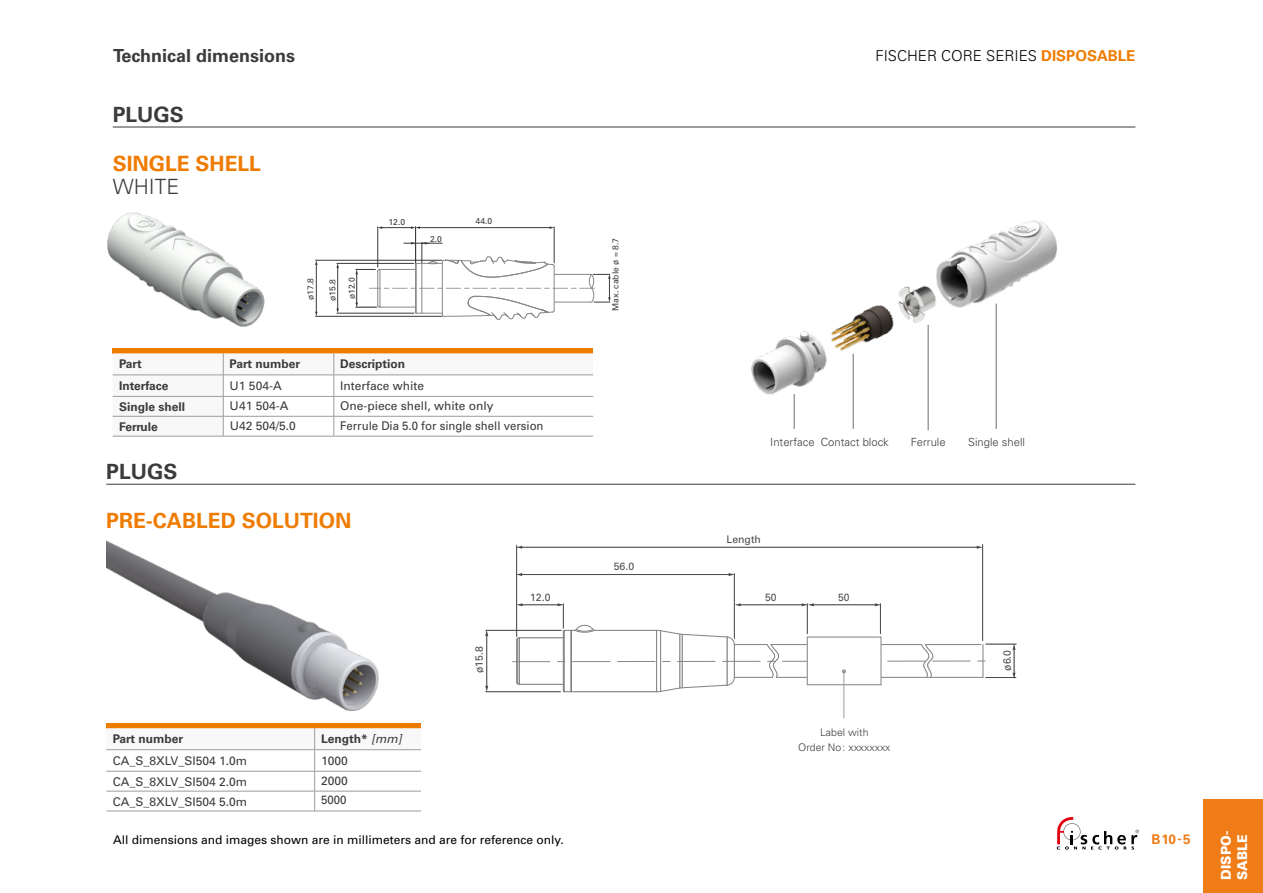
<style>
.page{position:relative;width:1263px;height:893px;background:#fff}
.page>*{position:absolute;margin:0;border:0;box-sizing:border-box;transform-origin:0 0}
.t1{font:700 21px "Univers LT Std";color:#ef7c00}
.t2{font:700 21px "Univers LT Std";color:#3b3b3a}
.t3{font:300 21px "Univers";color:#3b3b3a}
.t4{font:700 18px "Univers LT Std";color:#3b3b3a}
.t5{font:300 15px "Univers";color:#000}
.t6{font:900 13.5px/16.2px "Univers";color:#fff;scale:.95 1}
.t7{font:700 13.5px "Univers LT Std";color:#ef7c17}
.t8{font:12px "Univers";color:#3b3b3a}
.t9{font:700 12px "Univers LT Std";color:#3b3b3a}
.t10{font:12px "Univers";color:#000}
.t11{font:12px "Univers";color:#3b3b3a;scale:.95 1}
.t12{font:300 11.25px "Univers";color:#3b3b3a}
.t13{font:10.5px "Univers";color:#494948}
.t14{font:300 10.5px/14.4px "Univers";color:#3b3b3a;text-align:center}
.t15{font:8.55px "Univers";color:#3b3b3a}
.s1{font-family:"Univers LT Std";font-weight:700;color:#ef7c00}
.s2{font-family:"Univers";font-weight:400;font-style:italic}
</style>
<div class="page">
<div style="left:1203px;top:799px;width:60px;height:94px;background:#ef7c17"></div>
<svg style="left:1057px;top:817px;width:82px;height:32px"></svg>
<div style="left:113px;top:348px;width:480px;height:5px;background:#ef7c00"></div>
<svg style="left:113px;top:353px;width:480px;height:83px"></svg>
<hr style="left:113px;top:436px;width:110px;height:1px;background:#9d9d9c">
<hr style="left:223px;top:436px;width:111px;height:1px;background:#9d9d9c">
<hr style="left:334px;top:436px;width:259px;height:1px;background:#9d9d9c">
<img style="left:751px;top:220px;width:306px;height:201px">
<hr style="left:794px;top:394px;width:1px;height:35px;background:#6f6f6e">
<hr style="left:853px;top:354px;width:1px;height:75px;background:#6f6f6e">
<hr style="left:928px;top:325px;width:1px;height:105px;background:#6f6f6e">
<hr style="left:996px;top:304px;width:1px;height:125px;background:#6f6f6e">
<img style="left:107px;top:212px;width:158px;height:115px">
<hr style="left:377px;top:227px;width:1px;height:40px;background:#3b3b3a">
<hr style="left:381px;top:227px;width:31px;height:1px;background:#3b3b3a">
<hr style="left:554px;top:227px;width:1px;height:36px;background:#3b3b3a">
<hr style="left:415px;top:227px;width:1px;height:35px;background:#3b3b3a">
<hr style="left:419px;top:227px;width:131px;height:1px;background:#3b3b3a">
<svg style="left:549px;top:226px;width:5px;height:3px"></svg>
<svg style="left:411px;top:226px;width:9px;height:3px"></svg>
<hr style="left:316px;top:260px;width:126px;height:1px;background:#3b3b3a">
<hr style="left:316px;top:316px;width:126px;height:1px;background:#3b3b3a">
<hr style="left:316px;top:264px;width:1px;height:49px;background:#3b3b3a">
<hr style="left:337px;top:313px;width:77px;height:1px;background:#3b3b3a">
<hr style="left:337px;top:263px;width:77px;height:1px;background:#3b3b3a">
<hr style="left:337px;top:267px;width:1px;height:42px;background:#3b3b3a">
<svg style="left:355px;top:242px;width:256px;height:78px"></svg>
<hr style="left:113px;top:127px;width:1022px;height:1px;background:#3b3b3a">
<img style="left:106px;top:540px;width:273px;height:172px">
<hr style="left:516px;top:545px;width:1px;height:92px;background:#494948">
<hr style="left:734px;top:574px;width:1px;height:64px;background:#494948">
<hr style="left:521px;top:574px;width:209px;height:1px;background:#494948">
<svg style="left:729px;top:573px;width:5px;height:3px"></svg>
<svg style="left:516px;top:573px;width:6px;height:3px"></svg>
<hr style="left:521px;top:547px;width:457px;height:1px;background:#494948">
<svg style="left:516px;top:546px;width:6px;height:3px"></svg>
<hr style="left:486px;top:691px;width:74px;height:1px;background:#494948">
<hr style="left:486px;top:630px;width:75px;height:1px;background:#494948">
<hr style="left:486px;top:635px;width:1px;height:52px;background:#494948">
<svg style="left:485px;top:630px;width:3px;height:6px"></svg>
<hr style="left:986px;top:677px;width:30px;height:1px;background:#494948">
<hr style="left:986px;top:644px;width:30px;height:1px;background:#494948">
<svg style="left:1012px;top:644px;width:3px;height:34px"></svg>
<hr style="left:982px;top:544px;width:1px;height:97px;background:#494948">
<div style="left:106px;top:723px;width:315px;height:5px;background:#ef7c00"></div>
<svg style="left:106px;top:728px;width:315px;height:83px"></svg>
<hr style="left:106px;top:811px;width:209px;height:1px;background:#9d9d9c">
<hr style="left:315px;top:811px;width:106px;height:1px;background:#9d9d9c">
<hr style="left:106px;top:484px;width:1029px;height:1px;background:#3b3b3a">
<hr style="left:844px;top:672px;width:1px;height:46px;background:#9d9d9c">
<svg style="left:512px;top:603px;width:478px;height:90px"></svg>
<h2 class="t4" style="left:113px;top:45px;width:183px">Technical dimensions</h2>
<p class="t5" style="left:875px;top:47px;width:262px">FISCHER CORE SERIES <span class="s1">DISPOSABLE</span></p>
<h1 class="t2" style="left:113px;top:102px;width:73px">PLUGS</h1>
<h1 class="t1" style="left:113px;top:151px;width:150px">SINGLE SHELL</h1>
<h1 class="t3" style="left:113px;top:173px;width:68px">WHITE</h1>
<p class="t15" style="left:306px;top:300px;width:23px;rotate:-90deg">ø17.8</p>
<p class="t15" style="left:327px;top:301px;width:23px;rotate:-90deg">ø15.8</p>
<p class="t15" style="left:347px;top:299px;width:23px;rotate:-90deg">ø12.0</p>
<p class="t15" style="left:388px;top:217px;width:18px">12.0</p>
<p class="t15" style="left:476px;top:216px;width:18px">44.0</p>
<p class="t15" style="left:430px;top:234px;width:13px">2.0</p>
<p class="t9" style="left:119px;top:357px;width:24px">Part</p>
<p class="t9" style="left:230px;top:357px;width:72px">Part number</p>
<p class="t9" style="left:340px;top:357px;width:66px">Description</p>
<p class="t9" style="left:119px;top:379px;width:51px">Interface</p>
<p class="t8" style="left:230px;top:379px;width:54px">U1 504-A</p>
<p class="t8" style="left:340px;top:379px;width:86px">Interface white</p>
<p class="t9" style="left:119px;top:399px;width:68px">Single shell</p>
<p class="t8" style="left:230px;top:398px;width:60px">U41 504-A</p>
<p class="t8" style="left:340px;top:398px;width:155px">One-piece shell, white only</p>
<p class="t9" style="left:119px;top:419px;width:40px">Ferrule</p>
<p class="t8" style="left:230px;top:418px;width:68px">U42 504/5.0</p>
<p class="t11" style="left:340px;top:418px;width:216px">Ferrule Dia 5.0 for single shell version</p>
<h1 class="t2" style="left:106px;top:459px;width:73px">PLUGS</h1>
<h1 class="t1" style="left:106px;top:508px;width:247px">PRE-CABLED SOLUTION</h1>
<p class="t15" style="left:610px;top:311px;width:74px;rotate:-90deg">Max. cable ø = 8.7</p>
<p class="t13" style="left:614px;top:560px;width:22px">56.0</p>
<p class="t12" style="left:770px;top:435px;width:120px">Interface Contact block</p>
<p class="t12" style="left:911px;top:435px;width:37px">Ferrule</p>
<p class="t12" style="left:968px;top:435px;width:58px">Single shell</p>
<p class="t13" style="left:727px;top:533px;width:36px">Length</p>
<p class="t13" style="left:530px;top:591px;width:22px">12.0</p>
<p class="t13" style="left:765px;top:591px;width:13px">50</p>
<p class="t13" style="left:838px;top:591px;width:13px">50</p>
<p class="t9" style="left:113px;top:732px;width:72px">Part number</p>
<p class="t9" style="left:321px;top:732px;width:82px">Length* <span class="s2">[mm]</span></p>
<p class="t8" style="left:113px;top:754px;width:136px">CA_S_8XLV_SI504 1.0m</p>
<p class="t8" style="left:321px;top:754px;width:28px">1000</p>
<p class="t8" style="left:113px;top:774px;width:136px">CA_S_8XLV_SI504 2.0m</p>
<p class="t8" style="left:321px;top:773px;width:28px">2000</p>
<p class="t8" style="left:113px;top:794px;width:136px">CA_S_8XLV_SI504 5.0m</p>
<p class="t11" style="left:321px;top:793px;width:28px">5000</p>
<p class="t13" style="left:473px;top:673px;width:28px;rotate:-90deg">ø15.8</p>
<p class="t13" style="left:1001px;top:671px;width:23px;rotate:-90deg">ø6.0</p>
<p class="t14" style="left:798px;top:725px;width:94px">Label with<br>Order No: xxxxxxxx</p>
<p class="t10" style="left:113px;top:832px;width:452px">All dimensions and images shown are in millimeters and are for reference only.</p>
<p class="t7" style="left:1151px;top:831px;width:41px">B10-5</p>
<p class="t6" style="left:1218px;top:879px;width:52px;rotate:-90deg">DISPO-<br>SABLE</p>
</div>
